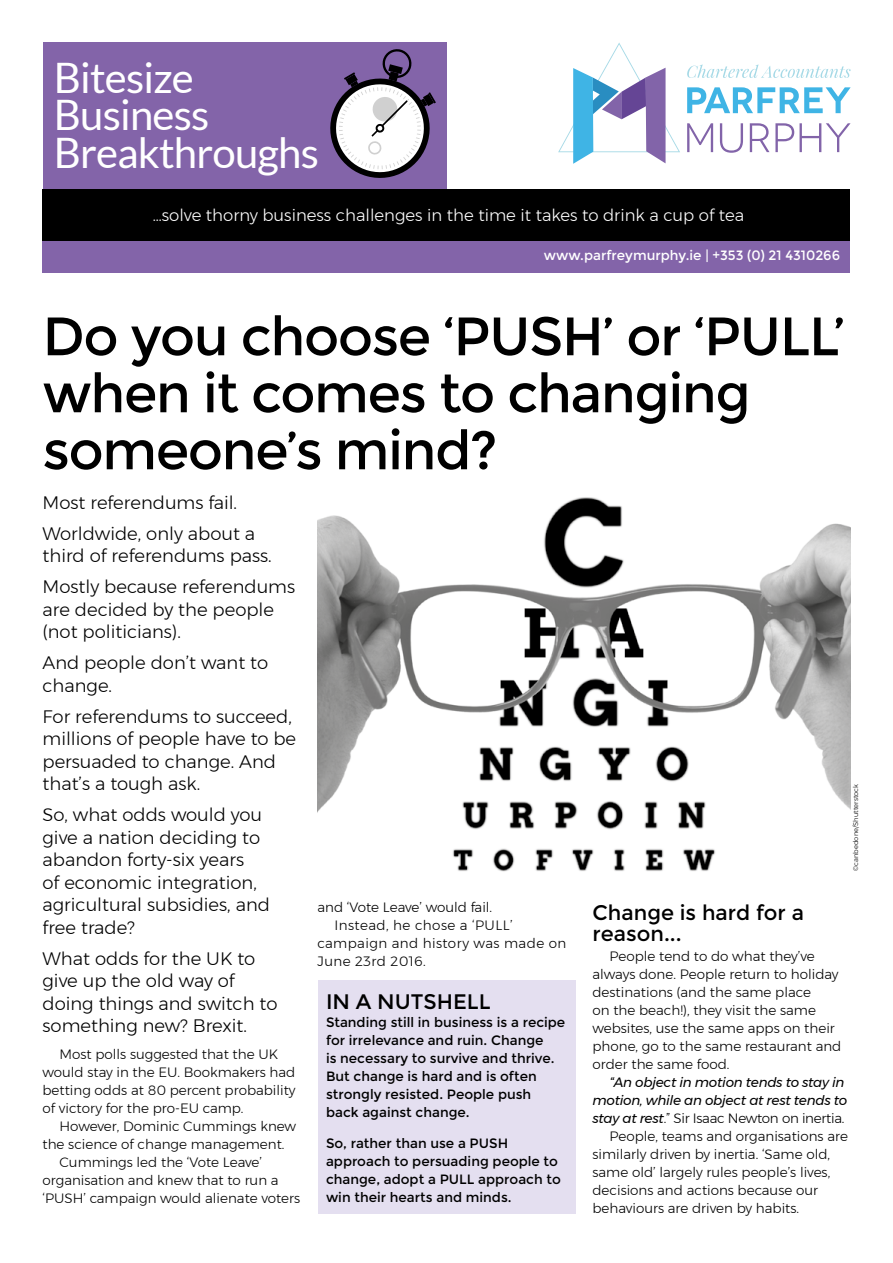
<style>
.page{position:relative;width:893px;height:1263px;background:#fff}
.page>*{position:absolute;margin:0;border:0;box-sizing:border-box;transform-origin:0 0}
.HEADING{font:54px/57px "Montserrat";letter-spacing:-.025em;color:#000}
.t1{font:42px/37.5px "Lato";letter-spacing:-.02em;color:#fff}
.SUBHEAD{font:21px/21px "Montserrat";color:#000}
.BOXED_HEADING{font:21px "Montserrat";color:#000}
.first_para{font:300 18px/22.5px "Montserrat";color:#000}
.t2{font:300 16.5px "Montserrat";color:#fff}
.body{font:300 13.5px/18px "Montserrat";color:#000}
.BOXED_PARAGRAPH{font:13.5px/18px "Montserrat";color:#000}
.body-2{font:italic 13.5px/18px "Montserrat";letter-spacing:-.02em;color:#000}
.body-3{font:300 13.5px/18px "Montserrat";letter-spacing:.03em;color:#000}
.t3{font:13.5px "Montserrat";color:#fff}
.PHOTO_CREDIT{font:300 6.75px "Montserrat";color:#000}
.s1{font-weight:300;font-style:normal}
</style>
<div class="page">
<div style="left:43px;top:197px;width:807px;height:76px;background:#8364a9"></div>
<div style="left:43px;top:43px;width:403px;height:181px;background:#8364a9"></div>
<svg style="left:330px;top:49px;width:106px;height:129px"></svg>
<div style="left:43px;top:189px;width:807px;height:51px;background:#000"></div>
<svg style="left:687px;top:87px;width:164px;height:26px"></svg>
<svg style="left:687px;top:123px;width:26px;height:29px"></svg>
<svg style="left:720px;top:123px;width:23px;height:30px"></svg>
<svg style="left:750px;top:123px;width:19px;height:29px"></svg>
<svg style="left:775px;top:123px;width:75px;height:29px"></svg>
<svg style="left:687px;top:64px;width:164px;height:14px"></svg>
<svg style="left:558px;top:43px;width:122px;height:121px"></svg>
<div style="left:317px;top:980px;width:258px;height:42px;background:#e4dff0"></div>
<div style="left:317px;top:1005px;width:258px;height:124px;background:#e4dff0"></div>
<div style="left:317px;top:1126px;width:258px;height:87px;background:#e4dff0"></div>
<img style="left:317px;top:497px;width:533px;height:375px">
<h2 class="t1" style="left:54px;top:58px;width:267px">Bitesize<br>Business<br>Breakthroughs</h2>
<p class="t2" style="left:153px;top:203px;width:593px">…solve thorny business challenges in the time it takes to drink a cup of tea</p>
<p class="t3" style="left:544px;top:248px;width:298px">www.parfreymurphy.ie | +353 (0) 21 4310266</p>
<p class="HEADING" style="left:43px;top:308px;width:804px">Do you choose ‘PUSH’ or ‘PULL’ when it comes to changing someone’s mind?</p>
<p class="first_para" style="left:43px;top:491px;width:196px">Most referendums fail.</p>
<p class="first_para" style="left:43px;top:522px;width:231px">Worldwide, only about a third of referendums pass.</p>
<p class="first_para" style="left:43px;top:575px;width:254px">Mostly because referendums are decided by the people (not politicians).</p>
<p class="first_para" style="left:43px;top:651px;width:227px">And people don’t want to change.</p>
<p class="first_para" style="left:43px;top:705px;width:255px">For referendums to succeed, millions of people have to be persuaded to change. And that’s a tough ask.</p>
<p class="first_para" style="left:43px;top:803px;width:229px">So, what odds would you give a nation deciding to abandon forty-six years<br>of economic integration, agricultural subsidies, and free trade?</p>
<p class="first_para" style="left:43px;top:947px;width:236px">What odds for the UK to give up the old way of doing things and switch to something new? Brexit.</p>
<p class="body" style="left:43px;top:1045px;width:255px;text-indent:17px">Most polls suggested that the UK would stay in the EU. Bookmakers had betting odds at 80 percent probability of victory for the pro-EU camp.</p>
<p class="body" style="left:43px;top:1117px;width:255px;text-indent:17px">However, Dominic Cummings knew the science of change management.</p>
<p class="body" style="left:43px;top:1153px;width:259px;text-indent:17px">Cummings led the ‘Vote Leave’ organisation and knew that to run a ‘PUSH’ campaign would alienate voters</p>
<p class="body" style="left:317px;top:898px;width:176px">and ‘Vote Leave’ would fail.</p>
<p class="body-3" style="left:317px;top:916px;width:250px;text-indent:17px">Instead, he chose a ‘PULL’ campaign and history was made on<br>June 23rd 2016.</p>
<p class="BOXED_HEADING" style="left:326px;top:989px;width:166px">IN A NUTSHELL</p>
<p class="BOXED_PARAGRAPH" style="left:326px;top:1013px;width:241px">Standing still in business is a recipe for irrelevance and ruin. Change<br>is necessary to survive and thrive.<br>But change is hard and is often strongly resisted. People push back against change.</p>
<p class="BOXED_PARAGRAPH" style="left:326px;top:1134px;width:236px">So, rather than use a PUSH approach to persuading people to change, adopt a PULL approach to win their hearts and minds.</p>
<p class="PHOTO_CREDIT" style="left:851px;top:871px;width:88px;rotate:-90deg">©canbedone/Shutterstock</p>
<p class="SUBHEAD" style="left:592px;top:902px;width:213px">Change is hard for a reason...</p>
<p class="body" style="left:592px;top:947px;width:250px;text-indent:17px">People tend to do what they’ve always done. People return to holiday destinations (and the same place<br>on the beach!), they visit the same websites, use the same apps on their phone, go to the same restaurant and order the same food.</p>
<p class="body-2" style="left:592px;top:1073px;width:256px;text-indent:17px">“An object in motion tends to stay in motion, while an object at rest tends to stay at rest<span class="s1">.” Sir Isaac Newton on inertia.</span></p>
<p class="body" style="left:592px;top:1127px;width:257px;text-indent:17px">People, teams and organisations are similarly driven by inertia. ‘Same old, same old’ largely rules people’s lives, decisions and actions because our behaviours are driven by habits.</p>
</div>
